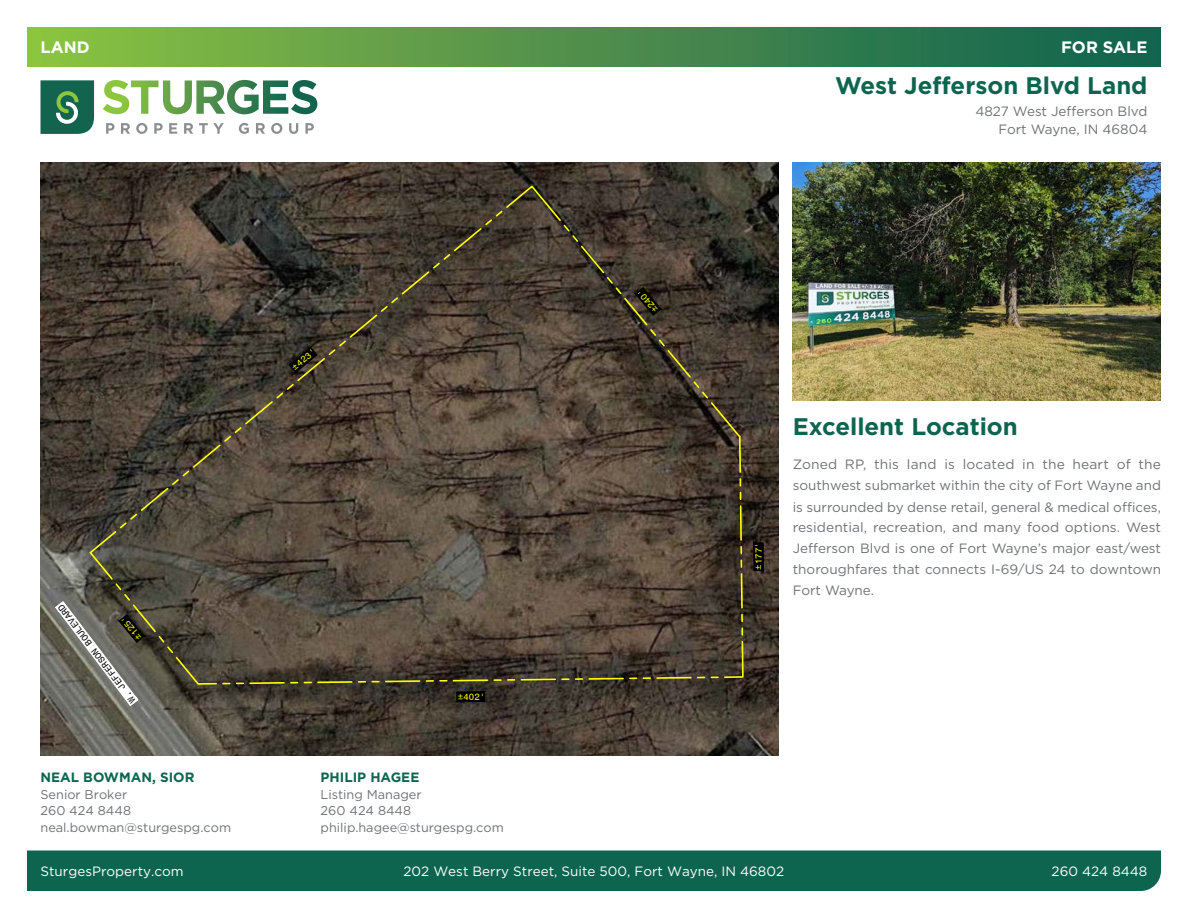
<style>
.page{position:relative;width:1188px;height:918px;background:#fff}
.page>*{position:absolute;margin:0;border:0;box-sizing:border-box;transform-origin:0 0}
.SPG_Bullets{font:700 24px "Gotham";color:#0d6550}
.t1{font:700 16.5px "Gotham";color:#fff}
.SPG_Paragraph{font:13.5px/21px "Gotham";color:#6f7275;text-align:justify}
.t2{font:13.5px "Gotham";color:#fff}
.t3{font:700 13.5px "Gotham";color:#0d6550}
.t4{font:12.75px/16.5px "Gotham";color:#6f7275}
.t5{font:9.15px "Monospace 821 BT";color:#ff0}
.t6{font:9.15px "Monospace 821 BT";color:#000}
</style>
<div class="page">
<img style="left:40px;top:162px;width:738px;height:594px">
<svg style="left:753px;top:542px;width:11px;height:29px"></svg>
<svg style="left:55px;top:184px;width:689px;height:522px;background:#4d4438"></svg>
<img style="left:793px;top:162px;width:368px;height:239px">
<div style="left:27px;top:850px;width:1134px;height:41px;background:#0d6550"></div>
<div style="left:27px;top:27px;width:1134px;height:40px;background:linear-gradient(to right,#8dc143,#0f6051)"></div>
<svg style="left:40px;top:80px;width:54px;height:54px;background:#2f785d"></svg>
<svg style="left:106px;top:123px;width:8px;height:11px"></svg>
<svg style="left:121px;top:123px;width:9px;height:11px"></svg>
<svg style="left:136px;top:123px;width:11px;height:11px"></svg>
<svg style="left:154px;top:123px;width:9px;height:11px"></svg>
<svg style="left:169px;top:123px;width:8px;height:11px"></svg>
<svg style="left:184px;top:123px;width:9px;height:11px"></svg>
<svg style="left:199px;top:123px;width:25px;height:11px"></svg>
<svg style="left:239px;top:123px;width:10px;height:11px"></svg>
<svg style="left:256px;top:123px;width:9px;height:11px"></svg>
<svg style="left:271px;top:123px;width:11px;height:11px"></svg>
<svg style="left:289px;top:123px;width:9px;height:11px"></svg>
<svg style="left:305px;top:123px;width:9px;height:11px"></svg>
<svg style="left:103px;top:80px;width:214px;height:34px"></svg>
<p class="t1" style="left:40px;top:37px;width:51px">LAND</p>
<p class="t1" style="left:1061px;top:37px;width:88px">FOR SALE</p>
<p class="t5" style="left:290px;top:364px;width:29px;rotate:-40deg">±423'</p>
<p class="t6" style="left:129px;top:705px;width:123px;rotate:-127deg">W. JEFFERSON BOULEVARD</p>
<p class="t5" style="left:135px;top:642px;width:29px;rotate:-129deg">±125'</p>
<p class="t3" style="left:40px;top:768px;width:155px">NEAL BOWMAN, SIOR</p>
<p class="t4" style="left:40px;top:786px;width:192px">Senior Broker<br>260 424 8448 neal.bowman@sturgespg.com</p>
<p class="t5" style="left:458px;top:691px;width:29px;rotate:-1deg">±402'</p>
<p class="t3" style="left:321px;top:768px;width:100px">PHILIP HAGEE</p>
<p class="t4" style="left:321px;top:786px;width:185px">Listing Manager<br>260 424 8448 philip.hagee@sturgespg.com</p>
<p class="t5" style="left:652px;top:315px;width:29px;rotate:-130deg">±240'</p>
<h1 class="SPG_Bullets" style="left:835px;top:70px;width:314px">West Jefferson Blvd Land</h1>
<p class="SPG_Paragraph" style="left:975px;top:102px;width:174px;line-height:18px;text-align:right">4827 West Jefferson Blvd<br>Fort Wayne, IN 46804</p>
<p class="t5" style="left:753px;top:570px;width:29px;rotate:-91deg">±177'</p>
<p class="SPG_Bullets" style="left:793px;top:411px;width:227px">Excellent Location</p>
<p class="SPG_Paragraph" style="left:793px;top:454px;width:370px">Zoned RP, this land is located in the heart of the southwest submarket within the city of Fort Wayne and is surrounded by dense retail, general &amp; medical offices, residential, recreation, and many food options. West Jefferson Blvd is one of Fort Wayne’s major east/west thoroughfares that connects I-69/US 24 to downtown Fort Wayne.</p>
<p class="t2" style="left:40px;top:863px;width:145px">SturgesProperty.com</p>
<p class="t2" style="left:404px;top:863px;width:382px">202 West Berry Street, Suite 500, Fort Wayne, IN 46802</p>
<p class="t2" style="left:1052px;top:863px;width:97px">260 424 8448</p>
</div>
